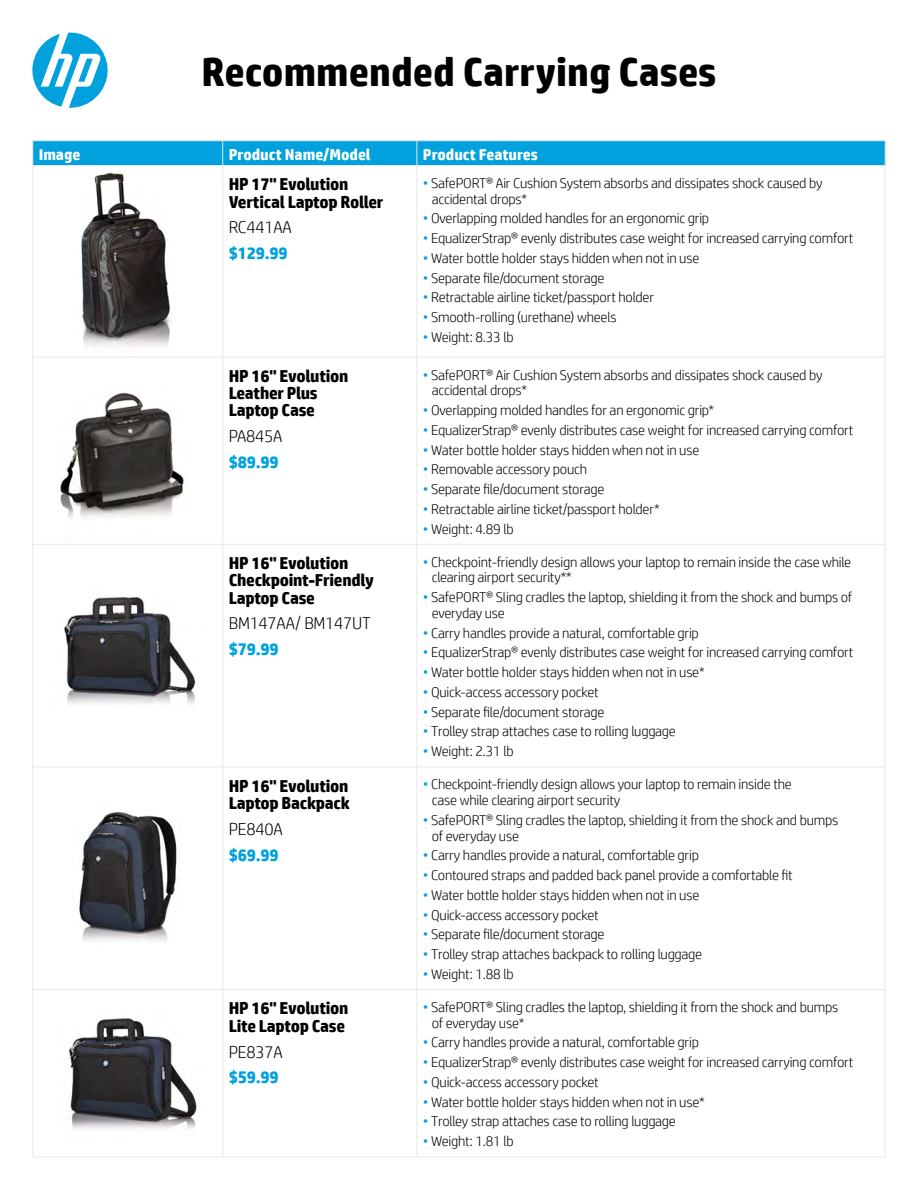
<style>
.page{position:relative;width:918px;height:1188px;background:#fff}
.page>*{position:absolute;margin:0;border:0;box-sizing:border-box;transform-origin:0 0}
.t1{font:700 40.5px "HP Simplified";color:#000}
.t2{font:700 17.25px/17.2px "HP Simplified";letter-spacing:-.015em;color:#000}
.t3{font:300 17.25px "HP Simplified";letter-spacing:-.015em;color:#000}
.t4{font:700 17.25px "HP Simplified";letter-spacing:-.015em;color:#00a1dd}
.t5{font:700 15.75px "HP Simplified";color:#fff}
.t6{font:300 14.25px/15.8px "HP Simplified";letter-spacing:-.015em;color:#000}
.s1{color:#00a1dd}
</style>
<div class="page">
<img style="left:79px;top:172px;width:93px;height:175px">
<img style="left:60px;top:393px;width:127px;height:126px">
<img style="left:69px;top:1018px;width:129px;height:112px">
<img style="left:64px;top:596px;width:132px;height:108px">
<img style="left:79px;top:812px;width:98px;height:130px">
<svg style="left:32px;top:33px;width:76px;height:75px"></svg>
<hr style="left:32px;top:140px;width:191px;height:1px;background:#e6e7e8">
<hr style="left:223px;top:140px;width:194px;height:1px;background:#e6e7e8">
<hr style="left:417px;top:140px;width:469px;height:1px;background:#e6e7e8">
<div style="left:32px;top:141px;width:854px;height:24px;background:#00a1dd"></div>
<hr style="left:32px;top:165px;width:191px;height:1px;background:#e6e7e8">
<hr style="left:32px;top:166px;width:1px;height:191px;background:#e6e7e8">
<hr style="left:223px;top:165px;width:194px;height:1px;background:#e6e7e8">
<hr style="left:222px;top:166px;width:1px;height:191px;background:#e6e7e8">
<hr style="left:417px;top:165px;width:469px;height:1px;background:#e6e7e8">
<hr style="left:417px;top:166px;width:1px;height:191px;background:#e6e7e8">
<hr style="left:885px;top:166px;width:1px;height:191px;background:#e6e7e8">
<hr style="left:32px;top:357px;width:191px;height:1px;background:#e6e7e8">
<hr style="left:32px;top:357px;width:1px;height:187px;background:#e6e7e8">
<hr style="left:223px;top:357px;width:194px;height:1px;background:#e6e7e8">
<hr style="left:222px;top:357px;width:1px;height:187px;background:#e6e7e8">
<hr style="left:417px;top:357px;width:469px;height:1px;background:#e6e7e8">
<hr style="left:417px;top:357px;width:1px;height:187px;background:#e6e7e8">
<hr style="left:885px;top:357px;width:1px;height:187px;background:#e6e7e8">
<hr style="left:32px;top:544px;width:191px;height:1px;background:#e6e7e8">
<hr style="left:32px;top:545px;width:1px;height:222px;background:#e6e7e8">
<hr style="left:223px;top:544px;width:194px;height:1px;background:#e6e7e8">
<hr style="left:222px;top:545px;width:1px;height:222px;background:#e6e7e8">
<hr style="left:417px;top:544px;width:469px;height:1px;background:#e6e7e8">
<hr style="left:417px;top:545px;width:1px;height:222px;background:#e6e7e8">
<hr style="left:885px;top:545px;width:1px;height:222px;background:#e6e7e8">
<hr style="left:32px;top:767px;width:191px;height:1px;background:#e6e7e8">
<hr style="left:32px;top:767px;width:1px;height:222px;background:#e6e7e8">
<hr style="left:223px;top:767px;width:194px;height:1px;background:#e6e7e8">
<hr style="left:222px;top:767px;width:1px;height:222px;background:#e6e7e8">
<hr style="left:417px;top:767px;width:469px;height:1px;background:#e6e7e8">
<hr style="left:417px;top:767px;width:1px;height:222px;background:#e6e7e8">
<hr style="left:885px;top:767px;width:1px;height:222px;background:#e6e7e8">
<hr style="left:32px;top:989px;width:191px;height:1px;background:#e6e7e8">
<hr style="left:32px;top:990px;width:1px;height:167px;background:#e6e7e8">
<hr style="left:223px;top:989px;width:194px;height:1px;background:#e6e7e8">
<hr style="left:222px;top:990px;width:1px;height:167px;background:#e6e7e8">
<hr style="left:417px;top:989px;width:469px;height:1px;background:#e6e7e8">
<hr style="left:417px;top:990px;width:1px;height:167px;background:#e6e7e8">
<hr style="left:885px;top:990px;width:1px;height:167px;background:#e6e7e8">
<hr style="left:32px;top:1157px;width:191px;height:1px;background:#e6e7e8">
<hr style="left:223px;top:1157px;width:194px;height:1px;background:#e6e7e8">
<hr style="left:417px;top:1157px;width:469px;height:1px;background:#e6e7e8">
<h1 class="t1" style="left:201px;top:46px;width:517px">Recommended Carrying Cases</h1>
<p class="t5" style="left:39px;top:144px;width:43px">Image</p>
<p class="t5" style="left:229px;top:144px;width:143px">Product Name/Model</p>
<p class="t5" style="left:423px;top:144px;width:117px">Product Features</p>
<p class="t2" style="left:229px;top:176px;width:156px">HP 17" Evolution<br>Vertical Laptop Roller</p>
<p class="t3" style="left:229px;top:216px;width:65px">RC441AA</p>
<p class="t4" style="left:229px;top:242px;width:60px">$129.99</p>
<p class="t6" style="left:432px;top:175px;width:392px;text-indent:-9px"><span class="s1">•</span> SafePORT® Air Cushion System absorbs and dissipates shock caused by accidental drops*</p>
<p class="t6" style="left:423px;top:210px;width:288px"><span class="s1">•</span> Overlapping molded handles for an ergonomic grip</p>
<p class="t6" style="left:423px;top:230px;width:432px"><span class="s1">•</span> EqualizerStrap® evenly distributes case weight for increased carrying comfort</p>
<p class="t6" style="left:423px;top:250px;width:278px"><span class="s1">•</span> Water bottle holder stays hidden when not in use</p>
<p class="t6" style="left:423px;top:269px;width:183px"><span class="s1">•</span> Separate file/document storage</p>
<p class="t6" style="left:423px;top:289px;width:233px"><span class="s1">•</span> Retractable airline ticket/passport holder</p>
<p class="t6" style="left:423px;top:309px;width:195px"><span class="s1">•</span> Smooth-rolling (urethane) wheels</p>
<p class="t6" style="left:423px;top:329px;width:92px"><span class="s1">•</span> Weight: 8.33 lb</p>
<p class="t2" style="left:229px;top:367px;width:121px">HP 16" Evolution<br>Leather Plus<br>Laptop Case</p>
<p class="t3" style="left:229px;top:425px;width:55px">PA845A</p>
<p class="t4" style="left:229px;top:451px;width:51px">$89.99</p>
<p class="t6" style="left:432px;top:366px;width:392px;text-indent:-9px"><span class="s1">•</span> SafePORT® Air Cushion System absorbs and dissipates shock caused by accidental drops*</p>
<p class="t6" style="left:423px;top:402px;width:293px"><span class="s1">•</span> Overlapping molded handles for an ergonomic grip*</p>
<p class="t6" style="left:423px;top:422px;width:432px"><span class="s1">•</span> EqualizerStrap® evenly distributes case weight for increased carrying comfort</p>
<p class="t6" style="left:423px;top:441px;width:278px"><span class="s1">•</span> Water bottle holder stays hidden when not in use</p>
<p class="t6" style="left:423px;top:461px;width:166px"><span class="s1">•</span> Removable accessory pouch</p>
<p class="t6" style="left:423px;top:481px;width:183px"><span class="s1">•</span> Separate file/document storage</p>
<p class="t6" style="left:423px;top:501px;width:238px"><span class="s1">•</span> Retractable airline ticket/passport holder*</p>
<p class="t6" style="left:423px;top:520px;width:92px"><span class="s1">•</span> Weight: 4.89 lb</p>
<p class="t2" style="left:229px;top:555px;width:147px">HP 16" Evolution<br>Checkpoint-Friendly<br>Laptop Case</p>
<p class="t3" style="left:229px;top:612px;width:144px">BM147AA/ BM147UT</p>
<p class="t4" style="left:229px;top:638px;width:51px">$79.99</p>
<p class="t6" style="left:432px;top:553px;width:421px;text-indent:-9px"><span class="s1">•</span> Checkpoint-friendly design allows your laptop to remain inside the case while clearing airport security**</p>
<p class="t6" style="left:432px;top:589px;width:422px;text-indent:-9px"><span class="s1">•</span> SafePORT® Sling cradles the laptop, shielding it from the shock and bumps of everyday use</p>
<p class="t6" style="left:423px;top:624px;width:278px"><span class="s1">•</span> Carry handles provide a natural, comfortable grip</p>
<p class="t6" style="left:423px;top:644px;width:432px"><span class="s1">•</span> EqualizerStrap® evenly distributes case weight for increased carrying comfort</p>
<p class="t6" style="left:423px;top:664px;width:283px"><span class="s1">•</span> Water bottle holder stays hidden when not in use*</p>
<p class="t6" style="left:423px;top:684px;width:177px"><span class="s1">•</span> Quick-access accessory pocket</p>
<p class="t6" style="left:423px;top:703px;width:183px"><span class="s1">•</span> Separate file/document storage</p>
<p class="t6" style="left:423px;top:723px;width:255px"><span class="s1">•</span> Trolley strap attaches case to rolling luggage</p>
<p class="t6" style="left:423px;top:743px;width:92px"><span class="s1">•</span> Weight: 2.31 lb</p>
<p class="t2" style="left:229px;top:777px;width:123px">HP 16" Evolution<br>Laptop Backpack</p>
<p class="t3" style="left:229px;top:818px;width:55px">PE840A</p>
<p class="t4" style="left:229px;top:844px;width:51px">$69.99</p>
<p class="t6" style="left:432px;top:776px;width:361px;text-indent:-9px"><span class="s1">•</span> Checkpoint-friendly design allows your laptop to remain inside the case while clearing airport security</p>
<p class="t6" style="left:432px;top:812px;width:408px;text-indent:-9px"><span class="s1">•</span> SafePORT® Sling cradles the laptop, shielding it from the shock and bumps of everyday use</p>
<p class="t6" style="left:423px;top:847px;width:278px"><span class="s1">•</span> Carry handles provide a natural, comfortable grip</p>
<p class="t6" style="left:423px;top:867px;width:371px"><span class="s1">•</span> Contoured straps and padded back panel provide a comfortable fit</p>
<p class="t6" style="left:423px;top:887px;width:278px"><span class="s1">•</span> Water bottle holder stays hidden when not in use</p>
<p class="t6" style="left:423px;top:906px;width:177px"><span class="s1">•</span> Quick-access accessory pocket</p>
<p class="t6" style="left:423px;top:926px;width:183px"><span class="s1">•</span> Separate file/document storage</p>
<p class="t6" style="left:423px;top:946px;width:281px"><span class="s1">•</span> Trolley strap attaches backpack to rolling luggage</p>
<p class="t6" style="left:423px;top:966px;width:92px"><span class="s1">•</span> Weight: 1.88 lb</p>
<p class="t2" style="left:229px;top:1000px;width:121px">HP 16" Evolution<br>Lite Laptop Case</p>
<p class="t3" style="left:229px;top:1040px;width:55px">PE837A</p>
<p class="t4" style="left:229px;top:1066px;width:51px">$59.99</p>
<p class="t6" style="left:432px;top:999px;width:408px;text-indent:-9px"><span class="s1">•</span> SafePORT® Sling cradles the laptop, shielding it from the shock and bumps of everyday use*</p>
<p class="t6" style="left:423px;top:1034px;width:278px"><span class="s1">•</span> Carry handles provide a natural, comfortable grip</p>
<p class="t6" style="left:423px;top:1054px;width:432px"><span class="s1">•</span> EqualizerStrap® evenly distributes case weight for increased carrying comfort</p>
<p class="t6" style="left:423px;top:1074px;width:177px"><span class="s1">•</span> Quick-access accessory pocket</p>
<p class="t6" style="left:423px;top:1094px;width:283px"><span class="s1">•</span> Water bottle holder stays hidden when not in use*</p>
<p class="t6" style="left:423px;top:1113px;width:255px"><span class="s1">•</span> Trolley strap attaches case to rolling luggage</p>
<p class="t6" style="left:423px;top:1133px;width:92px"><span class="s1">•</span> Weight: 1.81 lb</p>
</div>
